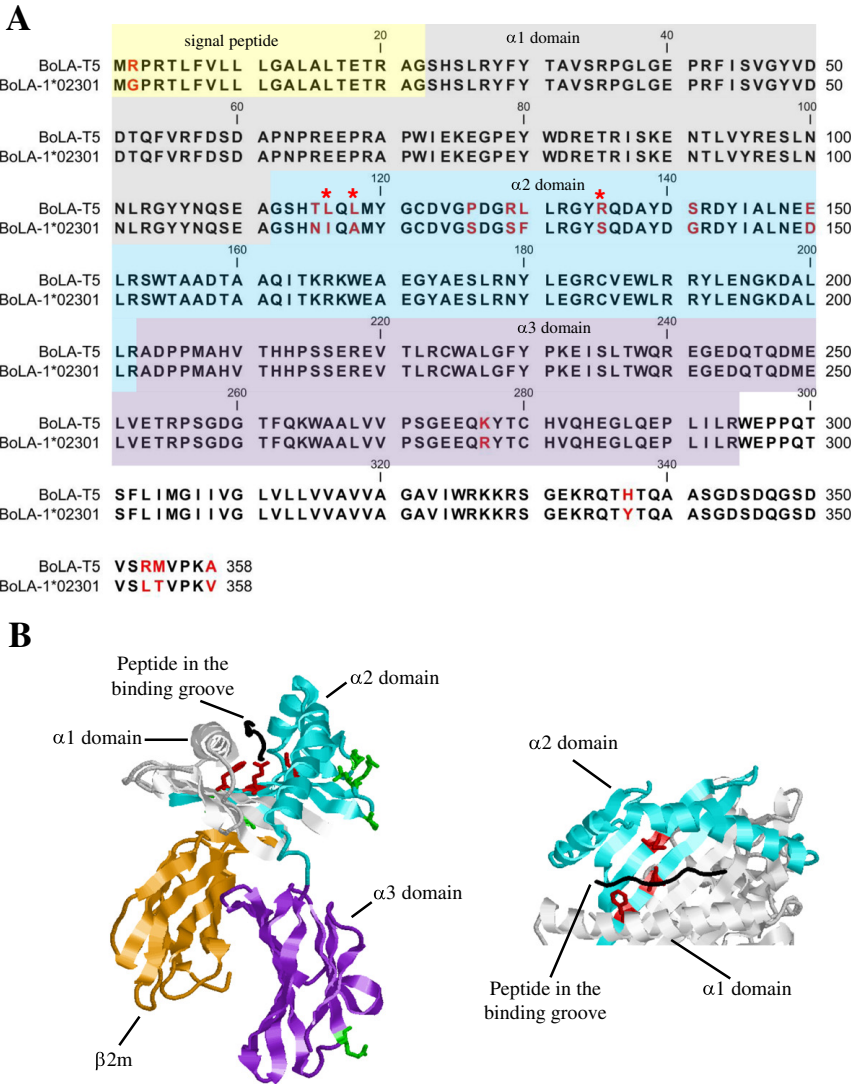
<style>
.page{position:relative;width:851px;height:1084px;background:#fff}
.page>*{position:absolute;margin:0;border:0;box-sizing:border-box;transform-origin:0 0}
.t1{font:700 36px "Times";color:#000}
.t2{font:700 30.3px "Helvetica";color:#f00}
.t3{font:20.1px/24.3px "Times";color:#000}
.t4{font:16.8px "Times";color:#000}
</style>
<div class="page">
<img style="left:0;top:24px;width:850px;height:1060px">
<svg style="left:116px;top:1013px;width:27px;height:36px"></svg>
<svg style="left:197px;top:698px;width:50px;height:23px"></svg>
<svg style="left:547px;top:881px;width:46px;height:100px"></svg>
<hr style="left:145px;top:738px;width:43px;height:3px;background:#000">
<svg style="left:569px;top:757px;width:45px;height:34px"></svg>
<svg style="left:96px;top:1052px;width:9px;height:18px"></svg>
<svg style="left:348px;top:890px;width:37px;height:31px"></svg>
<svg style="left:323px;top:674px;width:39px;height:27px"></svg>
<svg style="left:53px;top:734px;width:12px;height:10px"></svg>
<svg style="left:529px;top:740px;width:11px;height:9px"></svg>
<svg style="left:667px;top:936px;width:66px;height:59px"></svg>
<svg style="left:506px;top:35px;width:10px;height:8px"></svg>
<svg style="left:511px;top:182px;width:10px;height:8px"></svg>
<svg style="left:517px;top:325px;width:10px;height:8px"></svg>
<h1 class="t1" style="left:6px;top:5px;width:27px">A</h1>
<p class="t4" style="left:184px;top:34px;width:96px">signal peptide</p>
<p class="t4" style="left:517px;top:31px;width:64px">1 domain</p>
<p class="t4" style="left:522px;top:178px;width:64px">2 domain</p>
<h2 class="t2" style="left:320px;top:188px;width:40px">* *</h2>
<h2 class="t2" style="left:594px;top:190px;width:13px">*</h2>
<p class="t4" style="left:528px;top:321px;width:64px">3 domain</p>
<h1 class="t1" style="left:8px;top:622px;width:26px">B</h1>
<p class="t3" style="left:112px;top:653px;width:124px">Peptide in the binding groove</p>
<p class="t3" style="left:363px;top:667px;width:78px">2 domain</p>
<p class="t3" style="left:66px;top:727px;width:78px">1 domain</p>
<p class="t3" style="left:541px;top:732px;width:78px">2 domain</p>
<p class="t3" style="left:107px;top:1049px;width:27px">2m</p>
<p class="t3" style="left:386px;top:882px;width:78px">3 domain</p>
<p class="t3" style="left:484px;top:978px;width:124px">Peptide in the binding groove</p>
<p class="t3" style="left:715px;top:978px;width:78px">1 domain</p>
</div>
